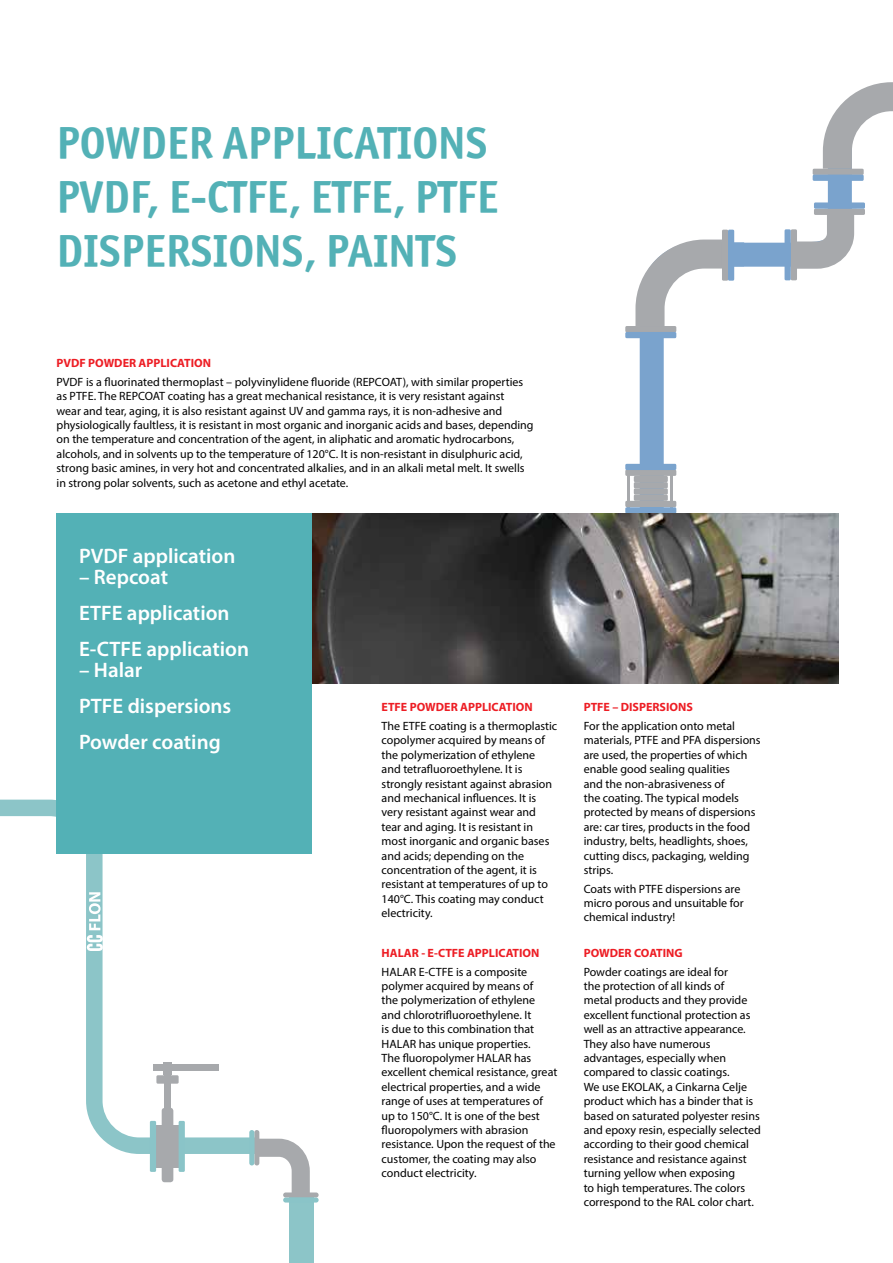
<style>
.page{position:relative;width:893px;height:1263px;background:#fff}
.page>*{position:absolute;margin:0;border:0;box-sizing:border-box;transform-origin:0 0}
.t1{font:45px/54px "Officina Sans OSITCTT Bold";color:#53b1b6}
.t2{font:600 21px/36px "Myriad Pro";color:#fff}
.t3{font:12px/14.4px "Myriad Pro";color:#000}
.t4{font:700 12px "Myriad Pro";color:#ed1d24}
</style>
<div class="page">
<svg style="left:0;top:800px;width:256px;height:354px"></svg>
<div style="left:289px;top:1193px;width:24px;height:70px;background:#8cc5c8"></div>
<div style="left:625px;top:501px;width:51px;height:6px;background:#a7a9ac;border-radius:2px"></div>
<div style="left:625px;top:470px;width:51px;height:6px;background:#a7a9ac;border-radius:2px"></div>
<div style="left:625px;top:507px;width:51px;height:6px;background:#7aa3cd;border-radius:2px"></div>
<div style="left:625px;top:464px;width:51px;height:6px;background:#7aa3cd;border-radius:2px"></div>
<img style="left:312px;top:513px;width:527px;height:170px">
<svg style="left:698px;top:150px;width:154px;height:131px"></svg>
<div style="left:57px;top:513px;width:255px;height:340px;background:#53b1b6"></div>
<svg style="left:87px;top:892px;width:16px;height:59px"></svg>
<div style="left:162px;top:1108px;width:11px;height:74px;background:#a7a9ac;border-radius:3px"></div>
<div style="left:156px;top:1125px;width:23px;height:43px;background:#a7a9ac"></div>
<div style="left:164px;top:1075px;width:7px;height:33px;background:#a7a9ac"></div>
<div style="left:163px;top:1062px;width:9px;height:13px;background:#a7a9ac"></div>
<div style="left:153px;top:1064px;width:65px;height:7px;background:#a7a9ac"></div>
<div style="left:156px;top:1075px;width:23px;height:9px;background:#a7a9ac;border-radius:2px"></div>
<div style="left:150px;top:1121px;width:6px;height:51px;background:#8ac4c8;border-radius:2px"></div>
<div style="left:179px;top:1121px;width:6px;height:51px;background:#8ac4c8;border-radius:2px"></div>
<svg style="left:257px;top:1139px;width:53px;height:53px"></svg>
<div style="left:283px;top:1192px;width:36px;height:5px;background:#a7a9ac;border-radius:3px"></div>
<div style="left:283px;top:1197px;width:36px;height:5px;background:#8ac4c8;border-radius:3px"></div>
<div style="left:254px;top:1130px;width:5px;height:35px;background:#a7a9ac;border-radius:3px"></div>
<div style="left:249px;top:1130px;width:5px;height:35px;background:#8ac4c8;border-radius:3px"></div>
<div style="left:791px;top:229px;width:6px;height:51px;background:#a7a9ac;border-radius:2px"></div>
<div style="left:814px;top:209px;width:51px;height:6px;background:#a7a9ac;border-radius:2px"></div>
<svg style="left:791px;top:209px;width:64px;height:64px"></svg>
<div style="left:814px;top:202px;width:51px;height:7px;background:#7aa3cd;border-radius:2px"></div>
<div style="left:784px;top:229px;width:7px;height:51px;background:#7aa3cd;border-radius:2px"></div>
<div style="left:722px;top:230px;width:6px;height:51px;background:#a7a9ac;border-radius:2px"></div>
<div style="left:728px;top:230px;width:6px;height:51px;background:#7aa3cd;border-radius:2px"></div>
<svg style="left:628px;top:240px;width:116px;height:273px"></svg>
<div style="left:625px;top:326px;width:51px;height:6px;background:#a7a9ac;border-radius:2px"></div>
<div style="left:625px;top:332px;width:51px;height:6px;background:#7aa3cd;border-radius:2px"></div>
<svg style="left:823px;top:82px;width:70px;height:87px"></svg>
<div style="left:813px;top:169px;width:51px;height:6px;background:#a7a9ac;border-radius:2px"></div>
<div style="left:813px;top:175px;width:51px;height:6px;background:#7aa3cd;border-radius:2px"></div>
<h1 class="t1" style="left:57px;top:115px;width:443px">POWDER APPLICATIONS<br>PVDF, E-CTFE, ETFE, PTFE<br>DISPERSIONS, PAINTS</h1>
<p class="t4" style="left:57px;top:355px;width:156px">PVDF POWDER APPLICATION</p>
<p class="t3" style="left:57px;top:374px;width:479px">PVDF is a fluorinated thermoplast – polyvinylidene fluoride (REPCOAT), with similar properties as PTFE. The REPCOAT coating has a great mechanical resistance, it is very resistant against<br>wear and tear, aging, it is also resistant against UV and gamma rays, it is non-adhesive and physiologically faultless, it is resistant in most organic and inorganic acids and bases, depending on the temperature and concentration of the agent, in aliphatic and aromatic hydrocarbons, alcohols, and in solvents up to the temperature of 120°C. It is non-resistant in disulphuric acid, strong basic amines, in very hot and concentrated alkalies, and in an alkali metal melt. It swells in strong polar solvents, such as acetone and ethyl acetate.</p>
<h2 class="t2" style="left:79px;top:537px;width:158px">PVDF application</h2>
<h2 class="t2" style="left:79px;top:558px;width:171px">– Repcoat<br>ETFE application<br>E-CTFE application</h2>
<h2 class="t2" style="left:79px;top:651px;width:154px">– Halar<br>PTFE dispersions<br>Powder coating</h2>
<p class="t4" style="left:382px;top:699px;width:153px">ETFE POWDER APPLICATION</p>
<p class="t3" style="left:382px;top:719px;width:177px">The ETFE coating is a thermoplastic copolymer acquired by means of the polymerization of ethylene and tetrafluoroethylene. It is strongly resistant against abrasion and mechanical influences. It is very resistant against wear and tear and aging. It is resistant in most inorganic and organic bases and acids; depending on the concentration of the agent, it is resistant at temperatures of up to<br>140°C. This coating may conduct electricity.</p>
<p class="t4" style="left:382px;top:945px;width:159px">HALAR - E-CTFE APPLICATION</p>
<p class="t3" style="left:382px;top:964px;width:177px">HALAR E-CTFE is a composite polymer acquired by means of<br>the polymerization of ethylene and chlorotrifluoroethylene. It<br>is due to this combination that<br>HALAR has unique properties.<br>The fluoropolymer HALAR has excellent chemical resistance, great electrical properties, and a wide range of uses at temperatures of up to 150°C. It is one of the best fluoropolymers with abrasion resistance. Upon the request of the customer, the coating may also conduct electricity.</p>
<p class="t4" style="left:584px;top:699px;width:111px">PTFE – DISPERSIONS</p>
<p class="t3" style="left:584px;top:718px;width:178px">For the application onto metal materials, PTFE and PFA dispersions are used, the properties of which enable good sealing qualities<br>and the non-abrasiveness of<br>the coating. The typical models protected by means of dispersions are: car tires, products in the food industry, belts, headlights, shoes, cutting discs, packaging, welding strips.</p>
<p class="t3" style="left:584px;top:881px;width:161px">Coats with PTFE dispersions are micro porous and unsuitable for chemical industry!</p>
<p class="t4" style="left:584px;top:945px;width:100px">POWDER COATING</p>
<p class="t3" style="left:584px;top:964px;width:179px">Powder coatings are ideal for<br>the protection of all kinds of<br>metal products and they provide excellent functional protection as well as an attractive appearance.<br>They also have numerous advantages, especially when compared to classic coatings.<br>We use EKOLAK, a Cinkarna Celje product which has a binder that is based on saturated polyester resins and epoxy resin, especially selected according to their good chemical resistance and resistance against turning yellow when exposing<br>to high temperatures. The colors correspond to the RAL color chart.</p>
</div>
